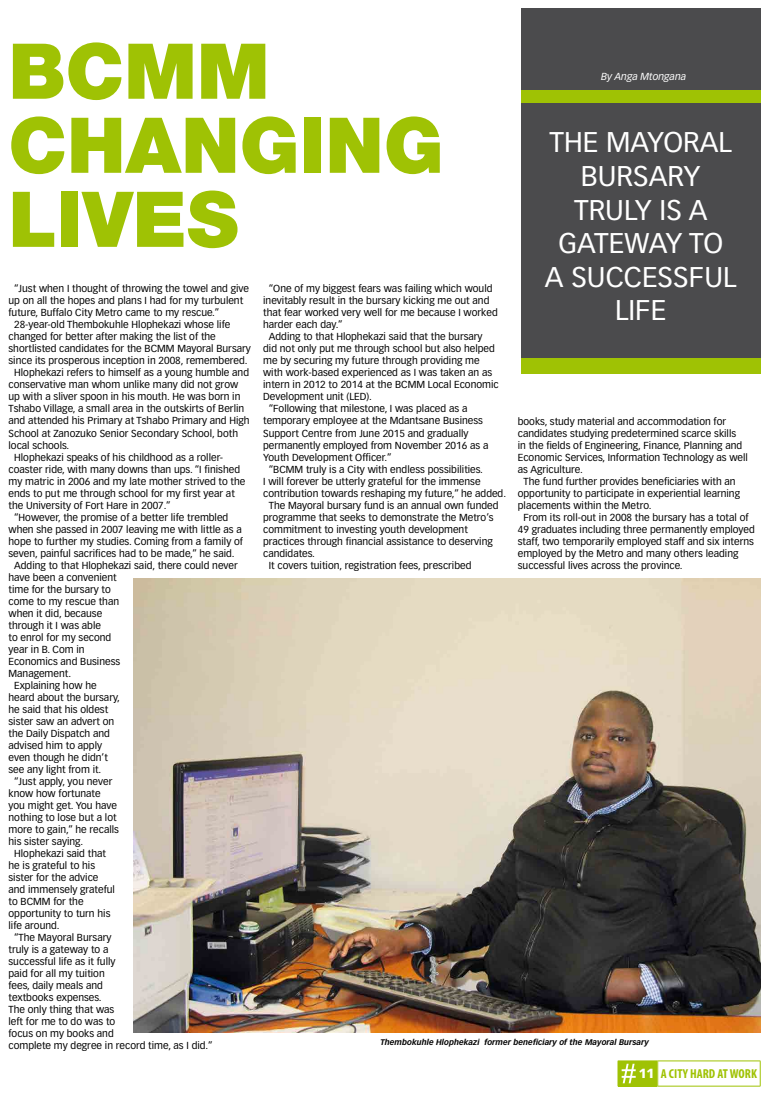
<style>
.page{position:relative;width:769px;height:1095px;background:#fff}
.page>*{position:absolute;margin:0;border:0;box-sizing:border-box;transform-origin:0 0}
.t1{font:900 77px/74px "Helvetica Neue LT Std";color:#9fc204}
.t2{font:28px/33.6px "Vectora LT Std";color:#fff;text-align:center}
.t3{font:700 condensed 13px "Myriad Pro";color:#9fc204}
.t4{font:10px "Vectora LT Std";color:#000}
.t5{font:italic 10px "Vectora LT Std";color:#fff}
.t6{font:italic 700 8px "Vectora LT Std";color:#000}
.s1{font-family:"Vectora LT Std";font-weight:900;font-stretch:normal;color:#fff}
</style>
<div class="page">
<div style="left:521px;top:9px;width:239px;height:348px;background:#4b4b4d"></div>
<div style="left:521px;top:357px;width:239px;height:16px;background:#9fc204"></div>
<div style="left:521px;top:90px;width:239px;height:12px;background:#9fc204"></div>
<img style="left:133px;top:578px;width:627px;height:454px">
<div style="left:617px;top:1060px;width:40px;height:25px;background:#9fc204"></div>
<hr style="left:617px;top:1085px;width:40px;height:1px;background:#9fc204">
<hr style="left:657px;top:1060px;width:103px;height:1px;background:#9fc204">
<svg style="left:657px;top:1060px;width:1px;height:25px"></svg>
<svg style="left:759px;top:1060px;width:1px;height:25px"></svg>
<hr style="left:657px;top:1085px;width:103px;height:1px;background:#9fc204">
<svg style="left:617px;top:1060px;width:18px;height:25px"></svg>
<h1 class="t1" style="left:9px;top:34px;width:436px">BCMM<br>CHANGING<br>LIVES</h1>
<p class="t5" style="left:600px;top:70px;width:87px">By Anga Mtongana</p>
<h2 class="t2" style="left:544px;top:126px;width:193px">THE MAYORAL<br>BURSARY<br>TRULY IS A<br>GATEWAY TO<br>A SUCCESSFUL<br>LIFE</h2>
<p class="t4" style="left:14px;top:283px;width:236px">“Just when I thought of throwing the towel and give</p>
<p class="t4" style="left:9px;top:295px;width:236px">up on all the hopes and plans I had for my turbulent</p>
<p class="t4" style="left:9px;top:307px;width:212px">future, Buffalo City Metro came to my rescue.”</p>
<p class="t4" style="left:14px;top:319px;width:218px">28-year-old Thembokuhle Hlophekazi whose life</p>
<p class="t4" style="left:9px;top:331px;width:209px">changed for better after making the list of the</p>
<p class="t4" style="left:9px;top:343px;width:244px">shortlisted candidates for the BCMM Mayoral Bursary</p>
<p class="t4" style="left:9px;top:355px;width:240px">since its prosperous inception in 2008, remembered.</p>
<p class="t4" style="left:14px;top:367px;width:236px">Hlophekazi refers to himself as a young humble and</p>
<p class="t4" style="left:9px;top:379px;width:231px">conservative man whom unlike many did not grow</p>
<p class="t4" style="left:9px;top:391px;width:233px">up with a sliver spoon in his mouth. He was born in</p>
<p class="t4" style="left:9px;top:403px;width:237px">Tshabo Village, a small area in the outskirts of Berlin</p>
<p class="t4" style="left:9px;top:415px;width:242px">and attended his Primary at Tshabo Primary and High</p>
<p class="t4" style="left:9px;top:427px;width:231px">School at Zanozuko Senior Secondary School, both</p>
<p class="t4" style="left:9px;top:439px;width:62px">local schools.</p>
<p class="t4" style="left:14px;top:451px;width:210px">Hlophekazi speaks of his childhood as a roller-</p>
<p class="t4" style="left:9px;top:463px;width:233px">coaster ride, with many downs than ups. “I finished</p>
<p class="t4" style="left:9px;top:475px;width:238px">my matric in 2006 and my late mother strived to the</p>
<p class="t4" style="left:9px;top:487px;width:228px">ends to put me through school for my first year at</p>
<p class="t4" style="left:9px;top:499px;width:164px">the University of Fort Hare in 2007.”</p>
<p class="t4" style="left:14px;top:511px;width:215px">“However, the promise of a better life trembled</p>
<p class="t4" style="left:9px;top:523px;width:235px">when she passed in 2007 leaving me with little as a</p>
<p class="t4" style="left:9px;top:535px;width:236px">hope to further my studies. Coming from a family of</p>
<p class="t4" style="left:9px;top:547px;width:227px">seven, painful sacrifices had to be made,” he said.</p>
<p class="t4" style="left:14px;top:559px;width:225px">Adding to that Hlophekazi said, there could never</p>
<p class="t4" style="left:9px;top:571px;width:110px">have been a convenient</p>
<p class="t4" style="left:9px;top:583px;width:104px">time for the bursary to</p>
<p class="t4" style="left:9px;top:595px;width:112px">come to my rescue than</p>
<p class="t4" style="left:9px;top:607px;width:95px">when it did, because</p>
<p class="t4" style="left:9px;top:619px;width:94px">through it I was able</p>
<p class="t4" style="left:9px;top:631px;width:104px">to enrol for my second</p>
<p class="t4" style="left:9px;top:643px;width:78px">year in B. Com in</p>
<p class="t4" style="left:9px;top:655px;width:113px">Economics and Business</p>
<p class="t4" style="left:9px;top:667px;width:64px">Management.</p>
<p class="t4" style="left:14px;top:679px;width:84px">Explaining how he</p>
<p class="t4" style="left:9px;top:691px;width:113px">heard about the bursary,</p>
<p class="t4" style="left:9px;top:703px;width:101px">he said that his oldest</p>
<p class="t4" style="left:9px;top:715px;width:107px">sister saw an advert on</p>
<p class="t4" style="left:9px;top:727px;width:103px">the Daily Dispatch and</p>
<p class="t4" style="left:9px;top:739px;width:95px">advised him to apply</p>
<p class="t4" style="left:9px;top:751px;width:101px">even though he didn’t</p>
<p class="t4" style="left:9px;top:763px;width:94px">see any light from it.</p>
<p class="t4" style="left:14px;top:775px;width:100px">“Just apply, you never</p>
<p class="t4" style="left:9px;top:787px;width:94px">know how fortunate</p>
<p class="t4" style="left:9px;top:799px;width:110px">you might get. You have</p>
<p class="t4" style="left:9px;top:811px;width:110px">nothing to lose but a lot</p>
<p class="t4" style="left:9px;top:823px;width:112px">more to gain,” he recalls</p>
<p class="t4" style="left:9px;top:835px;width:76px">his sister saying.</p>
<p class="t4" style="left:14px;top:847px;width:93px">Hlophekazi said that</p>
<p class="t4" style="left:9px;top:859px;width:88px">he is grateful to his</p>
<p class="t4" style="left:9px;top:871px;width:91px">sister for the advice</p>
<p class="t4" style="left:9px;top:883px;width:108px">and immensely grateful</p>
<p class="t4" style="left:9px;top:895px;width:76px">to BCMM for the</p>
<p class="t4" style="left:9px;top:907px;width:103px">opportunity to turn his</p>
<p class="t4" style="left:9px;top:919px;width:53px">life around.</p>
<p class="t4" style="left:14px;top:931px;width:99px">“The Mayoral Bursary</p>
<p class="t4" style="left:9px;top:943px;width:101px">truly is a gateway to a</p>
<p class="t4" style="left:9px;top:955px;width:108px">successful life as it fully</p>
<p class="t4" style="left:9px;top:967px;width:98px">paid for all my tuition</p>
<p class="t4" style="left:9px;top:979px;width:96px">fees, daily meals and</p>
<p class="t4" style="left:9px;top:991px;width:95px">textbooks expenses.</p>
<p class="t4" style="left:9px;top:1003px;width:107px">The only thing that was</p>
<p class="t4" style="left:9px;top:1015px;width:108px">left for me to do was to</p>
<p class="t4" style="left:9px;top:1027px;width:107px">focus on my books and</p>
<p class="t4" style="left:9px;top:1039px;width:205px">complete my degree in record time, as I did.”</p>
<p class="t4" style="left:269px;top:283px;width:225px">“One of my biggest fears was failing which would</p>
<p class="t4" style="left:263px;top:295px;width:228px">inevitably result in the bursary kicking me out and</p>
<p class="t4" style="left:263px;top:307px;width:236px">that fear worked very well for me because I worked</p>
<p class="t4" style="left:263px;top:319px;width:81px">harder each day.”</p>
<p class="t4" style="left:269px;top:331px;width:215px">Adding to that Hlophekazi said that the bursary</p>
<p class="t4" style="left:263px;top:343px;width:233px">did not only put me through school but also helped</p>
<p class="t4" style="left:263px;top:355px;width:218px">me by securing my future through providing me</p>
<p class="t4" style="left:263px;top:367px;width:230px">with work-based experienced as I was taken an as</p>
<p class="t4" style="left:263px;top:379px;width:237px">intern in 2012 to 2014 at the BCMM Local Economic</p>
<p class="t4" style="left:263px;top:391px;width:110px">Development unit (LED).</p>
<p class="t4" style="left:269px;top:403px;width:200px">“Following that milestone, I was placed as a</p>
<p class="t4" style="left:263px;top:415px;width:221px">temporary employee at the Mdantsane Business</p>
<p class="t4" style="left:263px;top:427px;width:207px">Support Centre from June 2015 and gradually</p>
<p class="t4" style="left:263px;top:439px;width:227px">permanently employed from November 2016 as a</p>
<p class="t4" style="left:263px;top:451px;width:130px">Youth Development Officer.”</p>
<p class="t4" style="left:269px;top:463px;width:215px">“BCMM truly is a City with endless possibilities.</p>
<p class="t4" style="left:263px;top:475px;width:219px">I will forever be utterly grateful for the immense</p>
<p class="t4" style="left:263px;top:487px;width:244px">contribution towards reshaping my future,” he added.</p>
<p class="t4" style="left:269px;top:499px;width:231px">The Mayoral bursary fund is an annual own funded</p>
<p class="t4" style="left:263px;top:511px;width:232px">programme that seeks to demonstrate the Metro’s</p>
<p class="t4" style="left:263px;top:523px;width:206px">commitment to investing youth development</p>
<p class="t4" style="left:263px;top:535px;width:231px">practices through financial assistance to deserving</p>
<p class="t4" style="left:263px;top:547px;width:53px">candidates.</p>
<p class="t4" style="left:269px;top:559px;width:204px">It covers tuition, registration fees, prescribed</p>
<p class="t4" style="left:517px;top:415px;width:210px">books, study material and accommodation for</p>
<p class="t4" style="left:517px;top:427px;width:220px">candidates studying predetermined scarce skills</p>
<p class="t4" style="left:517px;top:439px;width:226px">in the fields of Engineering, Finance, Planning and</p>
<p class="t4" style="left:517px;top:451px;width:231px">Economic Services, Information Technology as well</p>
<p class="t4" style="left:517px;top:463px;width:67px">as Agriculture.</p>
<p class="t4" style="left:523px;top:475px;width:213px">The fund further provides beneficiaries with an</p>
<p class="t4" style="left:517px;top:487px;width:223px">opportunity to participate in experiential learning</p>
<p class="t4" style="left:517px;top:499px;width:135px">placements within the Metro.</p>
<p class="t4" style="left:523px;top:511px;width:226px">From its roll-out in 2008 the bursary has a total of</p>
<p class="t4" style="left:517px;top:523px;width:238px">49 graduates including three permanently employed</p>
<p class="t4" style="left:517px;top:535px;width:237px">staff, two temporarily employed staff and six interns</p>
<p class="t4" style="left:517px;top:547px;width:222px">employed by the Metro and many others leading</p>
<p class="t4" style="left:517px;top:559px;width:166px">successful lives across the province.</p>
<p class="t6" style="left:380px;top:1037px;width:270px">Thembokuhle Hlophekazi former beneficiary of the Mayoral Bursary</p>
<h3 class="t3" style="left:638px;top:1065px;width:120px"><span class="s1">11</span> A CITY HARD AT WORK</h3>
</div>
